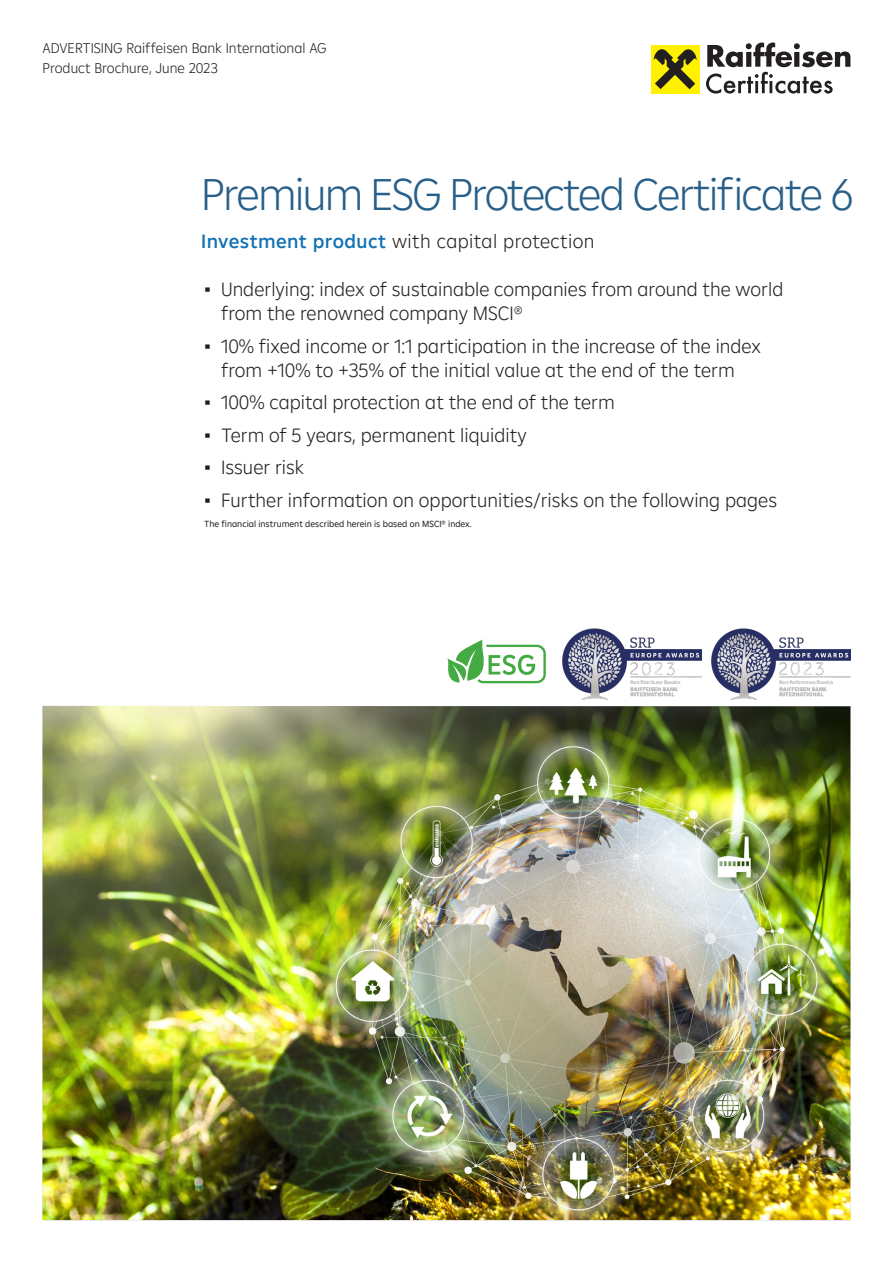
<style>
.page{position:relative;width:893px;height:1263px;background:#fff}
.page>*{position:absolute;margin:0;border:0;box-sizing:border-box;transform-origin:0 0}
.Titel_Blau{font:300 45px "Amalia";letter-spacing:-.04em;color:#285f88}
.Deckblatt_-_Produktk{font:300 19.5px/24px "Amalia";color:#231f20}
.Deckblatt_-_Produktk-2{font:300 19.5px "Amalia";letter-spacing:.02em;color:#231f20}
.Kopfzeile{font:300 14.25px "Amalia";color:#231f20}
.Fußnote{font:9px "Amalia";color:#231f20}
.s1{font-weight:500;color:#1272b2}
.s2{font-family:"Trebuchet MS";font-weight:400}
</style>
<div class="page">
<div style="left:651px;top:45px;width:48px;height:48px;background:#fff101"></div>
<svg style="left:654px;top:49px;width:43px;height:40px"></svg>
<svg style="left:706px;top:43px;width:144px;height:51px"></svg>
<img style="left:43px;top:706px;width:807px;height:514px">
<svg style="left:448px;top:639px;width:98px;height:45px"></svg>
<img style="left:558px;top:628px;width:143px;height:91px">
<img style="left:707px;top:628px;width:143px;height:91px">
<p class="Kopfzeile" style="left:43px;top:39px;width:286px">ADVERTISING Raiffeisen Bank International AG</p>
<p class="Kopfzeile" style="left:43px;top:58px;width:177px">Product Brochure, June 2023</p>
<p class="Titel_Blau" style="left:201px;top:165px;width:654px">Premium ESG Protected Certificate 6</p>
<p class="Deckblatt_-_Produktk-2" style="left:201px;top:229px;width:395px"><span class="s1">Investment product</span> with capital protection</p>
<p class="Deckblatt_-_Produktk" style="left:221px;top:277px;width:564px;text-indent:-17px"><span class="s2">▪</span> Underlying: index of sustainable companies from around the world from the renowned company MSCI®</p>
<p class="Deckblatt_-_Produktk" style="left:204px;top:333px;width:558px;text-align:center"><span class="s2">▪</span> 10% fixed income or 1:1 participation in the increase of the index from +10% to +35% of the initial value at the end of the term</p>
<p class="Deckblatt_-_Produktk" style="left:204px;top:390px;width:412px"><span class="s2">▪</span> 100% capital protection at the end of the term</p>
<p class="Deckblatt_-_Produktk" style="left:204px;top:422px;width:324px"><span class="s2">▪</span> Term of 5 years, permanent liquidity</p>
<p class="Deckblatt_-_Produktk" style="left:204px;top:455px;width:102px"><span class="s2">▪</span> Issuer risk</p>
<p class="Deckblatt_-_Produktk" style="left:204px;top:487px;width:574px"><span class="s2">▪</span> Further information on opportunities/risks on the following pages</p>
<p class="Fußnote" style="left:204px;top:518px;width:269px">The financial instrument described herein is based on MSCI® index.</p>
</div>
